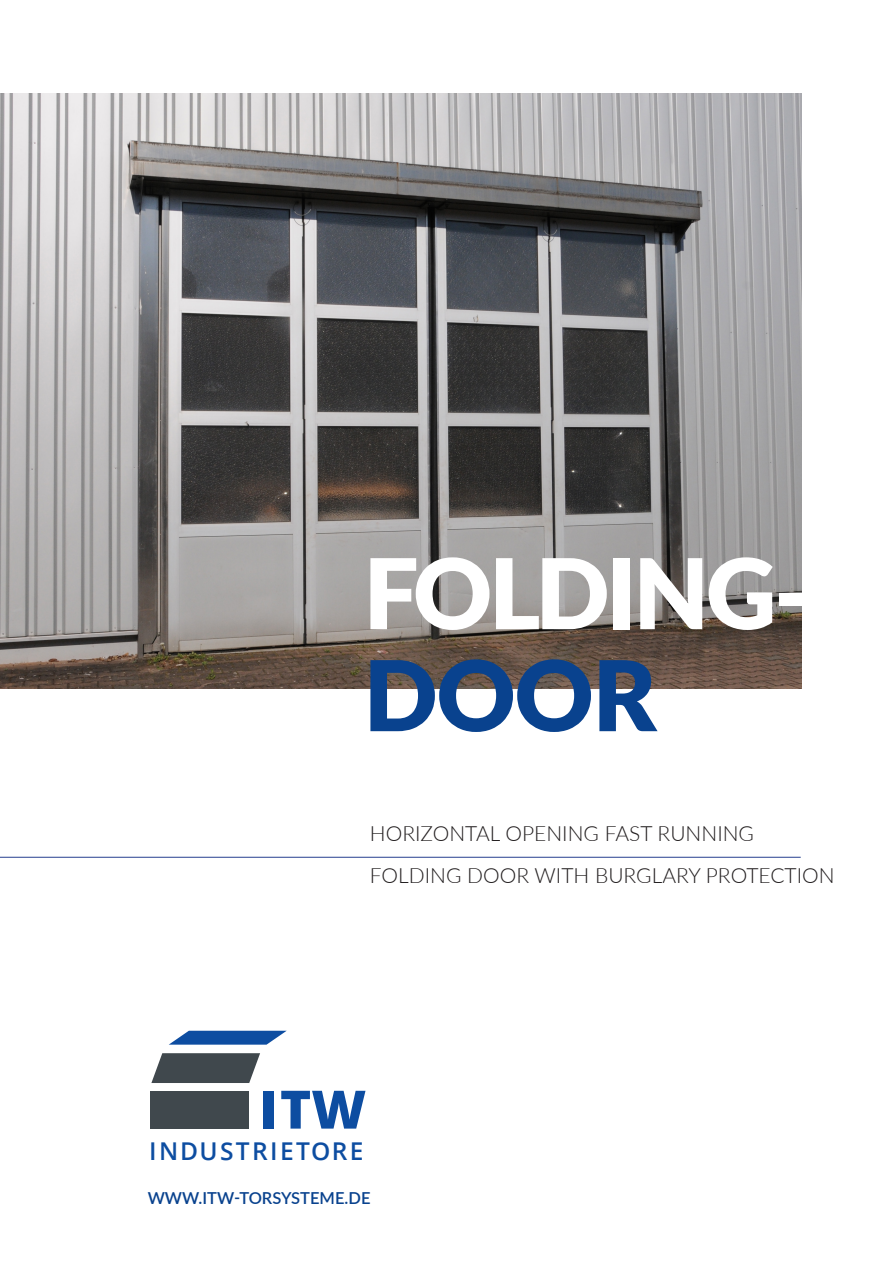
<style>
.page{position:relative;width:893px;height:1263px;background:#fff}
.page>*{position:absolute;margin:0;border:0;box-sizing:border-box;transform-origin:0 0}
.t1{font:900 97.5px "Lato";letter-spacing:-.035em;color:#fff}
.t2{font:900 97.5px "Lato";color:#09428e}
.t3{font:800 52.95px "Open Sans";color:#0d4da1}
.t4{font:600 24.45px "Open Sans";letter-spacing:.095em;color:#0d4da1}
.t5{font:300 21px/42px "Lato";color:#231f20}
.t6{font:600 16.5px "Lato";color:#09428e}
</style>
<div class="page">
<img style="left:0;top:94px;width:801px;height:595px">
<div style="left:150px;top:1091px;width:99px;height:38px;background:#40484d"></div>
<svg style="left:151px;top:1053px;width:109px;height:30px"></svg>
<svg style="left:169px;top:1031px;width:117px;height:14px"></svg>
<hr style="left:0;top:857px;width:801px;height:1px;background:#253f8e">
<h1 class="t1" style="left:364px;top:520px;width:449px">FOLDING-</h1>
<h1 class="t2" style="left:364px;top:622px;width:295px">DOOR</h1>
<p class="t5" style="left:370px;top:812px;width:466px">HORIZONTAL OPENING FAST RUNNING<br>FOLDING DOOR WITH BURGLARY PROTECTION</p>
<h2 class="t3" style="left:259px;top:1069px;width:108px">ITW</h2>
<p class="t4" style="left:149px;top:1135px;width:216px">INDUSTRIETORE</p>
<p class="t6" style="left:148px;top:1186px;width:224px">WWW.ITW-TORSYSTEME.DE</p>
</div>
